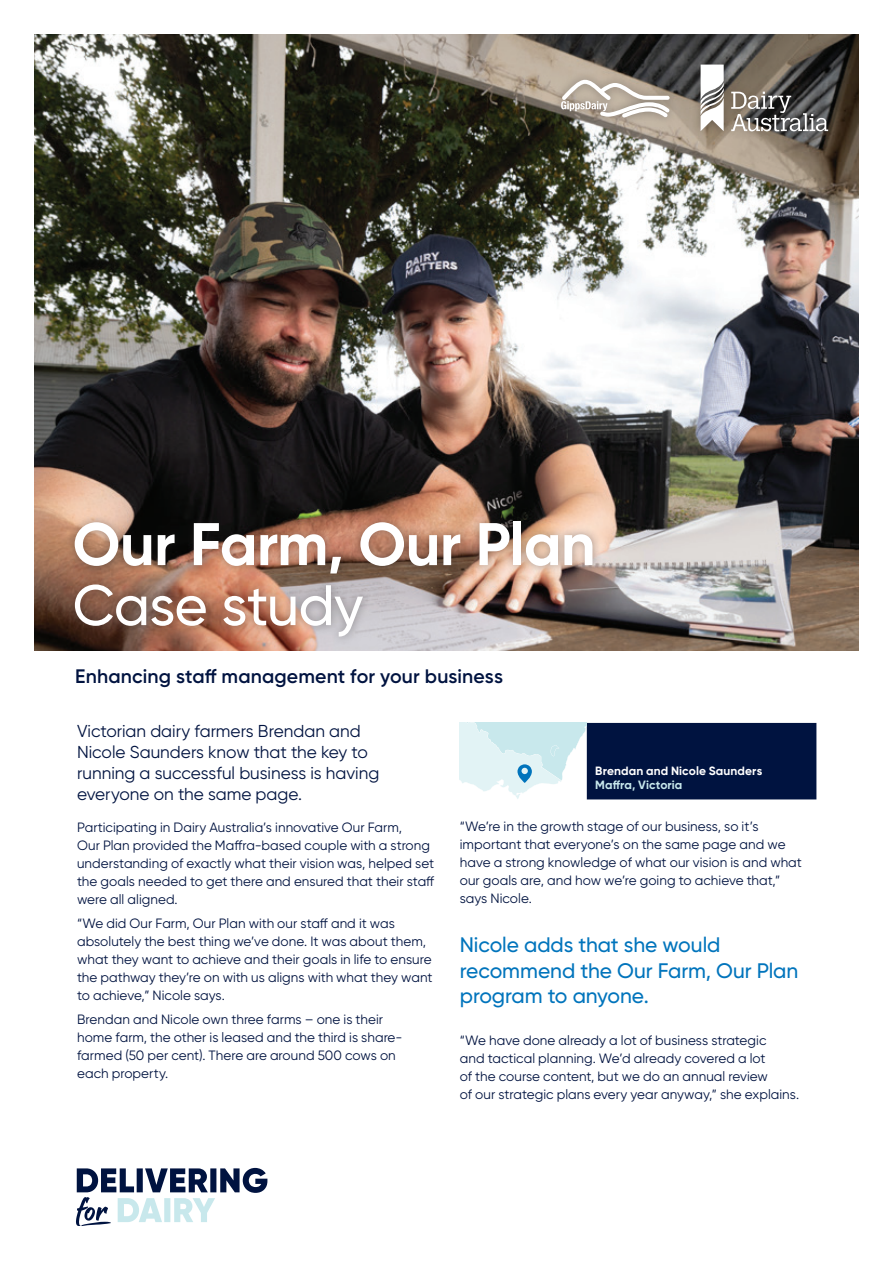
<style>
.page{position:relative;width:893px;height:1263px;background:#fff}
.page>*{position:absolute;margin:0;border:0;box-sizing:border-box;transform-origin:0 0}
.t1{font:700 60px "Gilroy";letter-spacing:-.01em;color:#fff}
.t2{font:500 57px "Gilroy";letter-spacing:-.01em;color:#fff}
.t3{font:500 21px/25.5px "Gilroy";letter-spacing:-.005em;color:#0174bc}
.t4{font:600 19.5px "Gilroy";letter-spacing:.005em;color:#001340}
.t5{font:17.25px/21px "Gilroy";color:#001340}
.t6{font:13.5px/18px "Gilroy";letter-spacing:.005em;color:#001340}
.t7{font:700 12px "Gilroy";letter-spacing:.01em;color:#fff}
.t8{font:700 12px "Gilroy";letter-spacing:.005em;color:#c8e8ec}
</style>
<div class="page">
<svg style="left:76px;top:1168px;width:191px;height:58px"></svg>
<img style="left:34px;top:34px;width:825px;height:617px">
<div style="left:65px;top:511px;width:537px;height:135px;background:#231f20;opacity:.4"></div>
<svg style="left:459px;top:723px;width:357px;height:76px;background:#506380"></svg>
<div style="left:551px;top:55px;width:287px;height:86px;background:#231f20;opacity:.4"></div>
<svg style="left:561px;top:80px;width:109px;height:38px"></svg>
<svg style="left:731px;top:92px;width:97px;height:39px;background:#757371"></svg>
<svg style="left:701px;top:65px;width:23px;height:66px"></svg>
<h1 class="t1" style="left:73px;top:507px;width:524px">Our Farm, Our Plan</h1>
<h2 class="t2" style="left:73px;top:570px;width:292px">Case study</h2>
<h3 class="t4" style="left:75px;top:664px;width:429px">Enhancing staff management for your business</h3>
<p class="t5" style="left:77px;top:720px;width:304px">Victorian dairy farmers Brendan and Nicole Saunders know that the key to running a successful business is having everyone on the same page.</p>
<p class="t6" style="left:77px;top:818px;width:359px">Participating in Dairy Australia’s innovative Our Farm,<br>Our Plan provided the Maffra-based couple with a strong understanding of exactly what their vision was, helped set the goals needed to get there and ensured that their staff were all aligned.</p>
<p class="t6" style="left:77px;top:914px;width:357px">“We did Our Farm, Our Plan with our staff and it was absolutely the best thing we’ve done. It was about them, what they want to achieve and their goals in life to ensure the pathway they’re on with us aligns with what they want to achieve,” Nicole says.</p>
<p class="t6" style="left:77px;top:1010px;width:327px">Brendan and Nicole own three farms – one is their home farm, the other is leased and the third is share&shy;farmed (50 per cent). There are around 500 cows on each property.</p>
<p class="t7" style="left:595px;top:764px;width:168px">Brendan and Nicole Saunders</p>
<p class="t8" style="left:595px;top:777px;width:89px">Maffra, Victoria</p>
<p class="t6" style="left:460px;top:818px;width:344px">“We’re in the growth stage of our business, so it’s important that everyone’s on the same page and we have a strong knowledge of what our vision is and what our goals are, and how we’re going to achieve that,” says Nicole.</p>
<h3 class="t3" style="left:460px;top:932px;width:340px">Nicole adds that she would recommend the Our Farm, Our Plan program to anyone.</h3>
<p class="t6" style="left:460px;top:1031px;width:341px">“We have done already a lot of business strategic<br>and tactical planning. We’d already covered a lot<br>of the course content, but we do an annual review<br>of our strategic plans every year anyway,” she explains.</p>
</div>
